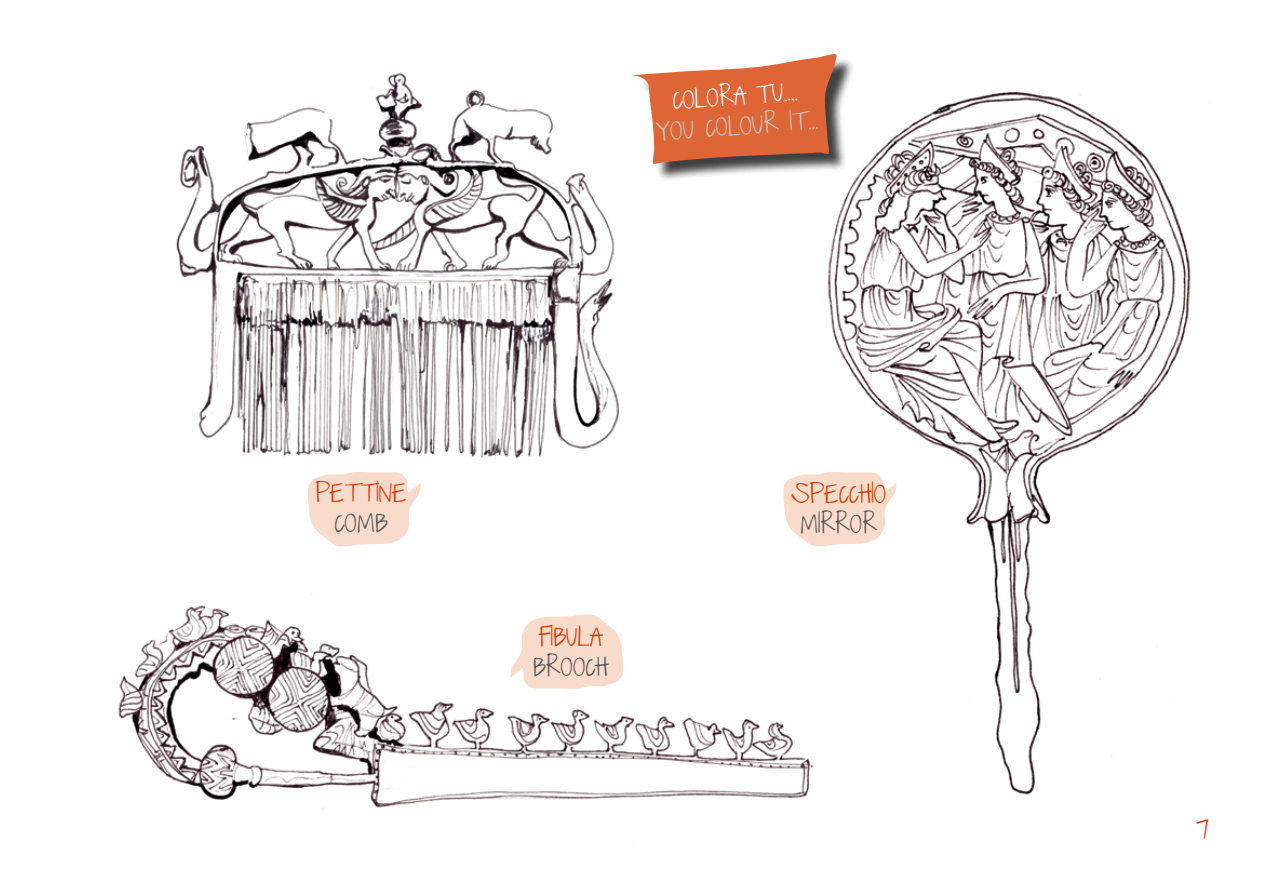
<style>
.page{position:relative;width:1263px;height:893px;background:#fff}
.page>*{position:absolute;margin:0;border:0;box-sizing:border-box;transform-origin:0 0}
.t1{font:24px "Just The Way You Are";color:#d43909}
.t2{font:22.5px "Just The Way You Are";color:#d43909}
.t3{font:22.5px "Just The Way You Are";color:#565655}
.t4{font:22.35px "Just The Way You Are";color:#fff}
.t5{font:22.35px "Just The Way You Are";color:#c5c6c6}
</style>
<div class="page">
<img style="left:118px;top:72px;width:1073px;height:737px">
<svg style="left:307px;top:471px;width:114px;height:75px"></svg>
<svg style="left:783px;top:471px;width:113px;height:75px"></svg>
<svg style="left:510px;top:614px;width:114px;height:75px"></svg>
<div style="left:636px;top:57px;width:219px;height:125px;background:#000;opacity:.75"></div>
<svg style="left:630px;top:54px;width:207px;height:110px"></svg>
<p class="t4" style="left:672px;top:89px;width:127px;rotate:-4deg">COLORA TU....</p>
<p class="t5" style="left:655px;top:120px;width:164px;rotate:-4deg">YOU COLOUR IT…</p>
<p class="t2" style="left:315px;top:481px;width:93px">PETTINE</p>
<p class="t3" style="left:334px;top:511px;width:55px">COMB</p>
<p class="t2" style="left:540px;top:625px;width:63px">FIBULA</p>
<p class="t3" style="left:533px;top:655px;width:77px">BROOCH</p>
<p class="t2" style="left:791px;top:482px;width:97px">SPECCHIO</p>
<p class="t3" style="left:800px;top:512px;width:78px">MIRROR</p>
<p class="t1" style="left:1196px;top:817px;width:14px">7</p>
</div>
